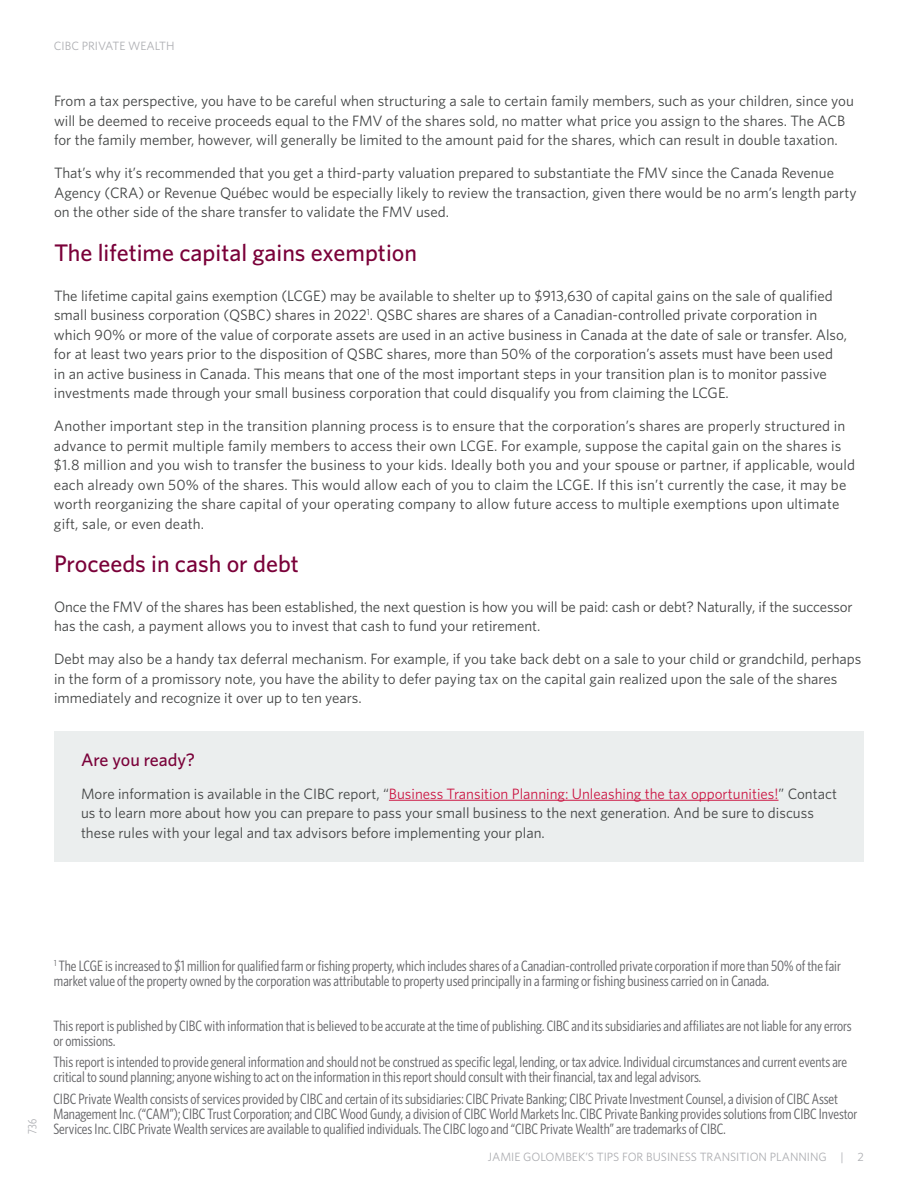
<style>
.page{position:relative;width:918px;height:1188px;background:#fff}
.page>*{position:absolute;margin:0;border:0;box-sizing:border-box;transform-origin:0 0}
.Subheader_H2{font:500 24px "Whitney";color:#7a0139}
.Subheader_H3{font:500 18px "Whitney";color:#7a0139}
.Body_P{font:15px/19.5px "Whitney";color:#414343}
.Disclaimer_P{font:15px/15px "Whitney Condensed";color:#636366}
.t1{font:12px "Whitney";color:#adaeb2}
.t2{font:12px "Whitney Condensed";color:#adaeb2}
.s1{color:#cb1643}
</style>
<div class="page">
<div style="left:54px;top:731px;width:810px;height:131px;background:#ebeeee"></div>
<hr style="left:389px;top:800px;width:390px;height:1px;background:#cb1643">
<p class="t1" style="left:54px;top:38px;width:122px">CIBC PRIVATE WEALTH</p>
<p class="Body_P" style="left:54px;top:91px;width:801px">From a tax perspective, you have to be careful when structuring a sale to certain family members, such as your children, since you will be deemed to receive proceeds equal to the FMV of the shares sold, no matter what price you assign to the shares. The ACB for the family member, however, will generally be limited to the amount paid for the shares, which can result in double taxation.</p>
<p class="Body_P" style="left:54px;top:163px;width:804px">That’s why it’s recommended that you get a third-party valuation prepared to substantiate the FMV since the Canada Revenue<br>Agency (CRA) or Revenue Québec would be especially likely to review the transaction, given there would be no arm’s length party on the other side of the share transfer to validate the FMV used.</p>
<h2 class="Subheader_H2" style="left:54px;top:237px;width:365px">The lifetime capital gains exemption</h2>
<p class="Body_P" style="left:54px;top:285px;width:795px">The lifetime capital gains exemption (LCGE) may be available to shelter up to $913,630 of capital gains on the sale of qualified small business corporation (QSBC) shares in 2022<sup>1</sup>. QSBC shares are shares of a Canadian-controlled private corporation in which 90% or more of the value of corporate assets are used in an active business in Canada at the date of sale or transfer. Also, for at least two years prior to the disposition of QSBC shares, more than 50% of the corporation’s assets must have been used in an active business in Canada. This means that one of the most important steps in your transition plan is to monitor passive investments made through your small business corporation that could disqualify you from claiming the LCGE.</p>
<p class="Body_P" style="left:54px;top:416px;width:803px">Another important step in the transition planning process is to ensure that the corporation’s shares are properly structured in advance to permit multiple family members to access their own LCGE. For example, suppose the capital gain on the shares is $1.8 million and you wish to transfer the business to your kids. Ideally both you and your spouse or partner, if applicable, would each already own 50% of the shares. This would allow each of you to claim the LCGE. If this isn’t currently the case, it may be worth reorganizing the share capital of your operating company to allow future access to multiple exemptions upon ultimate gift, sale, or even death.</p>
<h2 class="Subheader_H2" style="left:54px;top:548px;width:246px">Proceeds in cash or debt</h2>
<p class="Body_P" style="left:54px;top:597px;width:800px">Once the FMV of the shares has been established, the next question is how you will be paid: cash or debt? Naturally, if the successor has the cash, a payment allows you to invest that cash to fund your retirement.</p>
<p class="Body_P" style="left:54px;top:649px;width:809px">Debt may also be a handy tax deferral mechanism. For example, if you take back debt on a sale to your child or grandchild, perhaps in the form of a promissory note, you have the ability to defer paying tax on the capital gain realized upon the sale of the shares immediately and recognize it over up to ten years.</p>
<h3 class="Subheader_H3" style="left:81px;top:748px;width:116px">Are you ready?</h3>
<p class="Body_P" style="left:81px;top:783px;width:757px">More information is available in the CIBC report, “<span class="s1">Business Transition Planning: Unleashing the tax opportunities!</span>” Contact us to learn more about how you can prepare to pass your small business to the next generation. And be sure to discuss these rules with your legal and tax advisors before implementing your plan.</p>
<p class="Disclaimer_P" style="left:54px;top:958px;width:788px"><sup>1</sup> The LCGE is increased to $1 million for qualified farm or fishing property, which includes shares of a Canadian-controlled private corporation if more than 50% of the fair market value of the property owned by the corporation was attributable to property used principally in a farming or fishing business carried on in Canada.</p>
<p class="Disclaimer_P" style="left:53px;top:1017px;width:800px">This report is published by CIBC with information that is believed to be accurate at the time of publishing. CIBC and its subsidiaries and affiliates are not liable for any errors or omissions.</p>
<p class="Disclaimer_P" style="left:53px;top:1054px;width:795px">This report is intended to provide general information and should not be construed as specific legal, lending, or tax advice. Individual circumstances and current events are critical to sound planning; anyone wishing to act on the information in this report should consult with their financial, tax and legal advisors.</p>
<p class="Disclaimer_P" style="left:53px;top:1091px;width:805px">CIBC Private Wealth consists of services provided by CIBC and certain of its subsidiaries: CIBC Private Banking; CIBC Private Investment Counsel, a division of CIBC Asset<br>Management Inc. (“CAM”); CIBC Trust Corporation; and CIBC Wood Gundy, a division of CIBC World Markets Inc. CIBC Private Banking provides solutions from CIBC Investor</p>
<p class="t2" style="left:25px;top:1134px;width:16px;rotate:-90deg">736</p>
<p class="Disclaimer_P" style="left:53px;top:1121px;width:674px">Services Inc. CIBC Private Wealth services are available to qualified individuals. The CIBC logo and “CIBC Private Wealth” are trademarks of CIBC.</p>
<p class="t1" style="left:488px;top:1149px;width:378px">JAMIE GOLOMBEK’S TIPS FOR BUSINESS TRANSITION PLANNING | 2</p>
</div>
